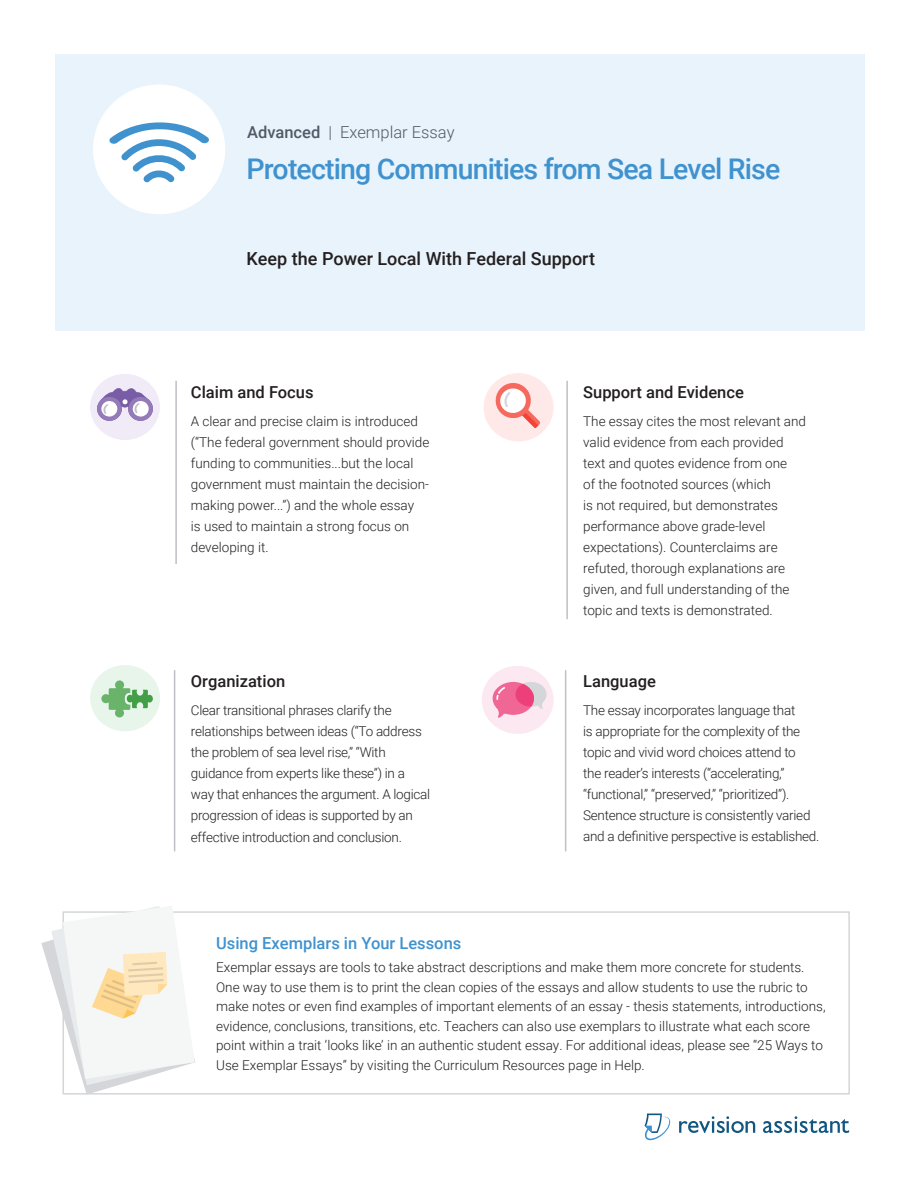
<style>
.page{position:relative;width:918px;height:1188px;background:#fff}
.page>*{position:absolute;margin:0;border:0;box-sizing:border-box;transform-origin:0 0}
.Prompt_Title{font:500 28.5px "Roboto";letter-spacing:-.03em;color:#4092cf}
.Essay_Title{font:500 18px "Roboto";color:#231f20}
.Trait_Name{font:500 16.5px "Roboto";color:#231f20}
.Using_Exemplars_in_L{font:500 16.5px "Roboto";color:#4092cf}
.Level__Advanced__Eme{font:300 16.5px "Roboto";color:#535967}
.Annotation{font:300 13.5px/21px "Roboto";letter-spacing:-.01em;color:#231f20}
.Using_Exemplars_Body{font:300 13.5px/19.5px "Roboto";color:#231f20}
.s1{font-weight:500}
</style>
<div class="page">
<div style="left:55px;top:54px;width:810px;height:276px;background:#e8f3fb"></div>
<svg style="left:644px;top:1114px;width:27px;height:27px"></svg>
<svg style="left:679px;top:1116px;width:76px;height:17px"></svg>
<svg style="left:763px;top:1116px;width:86px;height:17px"></svg>
<div style="left:93px;top:84px;width:132px;height:130px;background:#fff;border-radius:50%"></div>
<svg style="left:109px;top:122px;width:100px;height:61px"></svg>
<hr style="left:175px;top:381px;width:2px;height:183px;background:#bec0c6">
<hr style="left:566px;top:381px;width:2px;height:238px;background:#bec0c6">
<hr style="left:565px;top:670px;width:1px;height:181px;background:#bec0c6">
<hr style="left:174px;top:670px;width:1px;height:181px;background:#bec0c6">
<div style="left:484px;top:373px;width:70px;height:69px;background:#ffe8e8;border-radius:50%"></div>
<svg style="left:495px;top:383px;width:45px;height:45px"></svg>
<div style="left:90px;top:374px;width:70px;height:66px;background:#f0ebf7;border-radius:50%"></div>
<svg style="left:97px;top:388px;width:56px;height:33px"></svg>
<svg style="left:482px;top:666px;width:72px;height:68px"></svg>
<div style="left:90px;top:665px;width:70px;height:66px;background:#e8f5eb;border-radius:50%"></div>
<svg style="left:101px;top:680px;width:52px;height:37px"></svg>
<div style="left:63px;top:911px;width:787px;height:184px;border:2px solid #d4d6d9"></div>
<svg style="left:41px;top:906px;width:154px;height:189px"></svg>
<p class="Level__Advanced__Eme" style="left:247px;top:120px;width:209px"><span class="s1">Advanced</span> | Exemplar Essay</p>
<p class="Prompt_Title" style="left:247px;top:149px;width:535px">Protecting Communities from Sea Level Rise</p>
<p class="Essay_Title" style="left:247px;top:246px;width:350px">Keep the Power Local With Federal Support</p>
<p class="Trait_Name" style="left:191px;top:381px;width:124px">Claim and Focus</p>
<p class="Annotation" style="left:191px;top:410px;width:240px">A clear and precise claim is introduced (“The federal government should provide funding to communities...but the local government must maintain the decision&shy;making power...”) and the whole essay<br>is used to maintain a strong focus on developing it.</p>
<p class="Trait_Name" style="left:191px;top:670px;width:96px">Organization</p>
<p class="Annotation" style="left:191px;top:699px;width:241px">Clear transitional phrases clarify the relationships between ideas (“To address the problem of sea level rise,” “With guidance from experts like these”) in a way that enhances the argument. A logical progression of ideas is supported by an effective introduction and conclusion.</p>
<p class="Trait_Name" style="left:583px;top:381px;width:162px">Support and Evidence</p>
<p class="Annotation" style="left:583px;top:410px;width:224px">The essay cites the most relevant and valid evidence from each provided text and quotes evidence from one<br>of the footnoted sources (which<br>is not required, but demonstrates performance above grade-level expectations). Counterclaims are refuted, thorough explanations are given, and full understanding of the topic and texts is demonstrated.</p>
<p class="Trait_Name" style="left:583px;top:670px;width:74px">Language</p>
<p class="Annotation" style="left:583px;top:699px;width:238px">The essay incorporates language that<br>is appropriate for the complexity of the topic and vivid word choices attend to<br>the reader’s interests (“accelerating,” “functional,” “preserved,” “prioritized”).<br>Sentence structure is consistently varied and a definitive perspective is established.</p>
<p class="Using_Exemplars_in_L" style="left:216px;top:932px;width:247px">Using Exemplars in Your Lessons</p>
<p class="Using_Exemplars_Body" style="left:216px;top:957px;width:611px">Exemplar essays are tools to take abstract descriptions and make them more concrete for students.<br>One way to use them is to print the clean copies of the essays and allow students to use the rubric to make notes or even find examples of important elements of an essay - thesis statements, introductions, evidence, conclusions, transitions, etc. Teachers can also use exemplars to illustrate what each score point within a trait ‘looks like’ in an authentic student essay. For additional ideas, please see “25 Ways to Use Exemplar Essays” by visiting the Curriculum Resources page in Help.</p>
</div>
